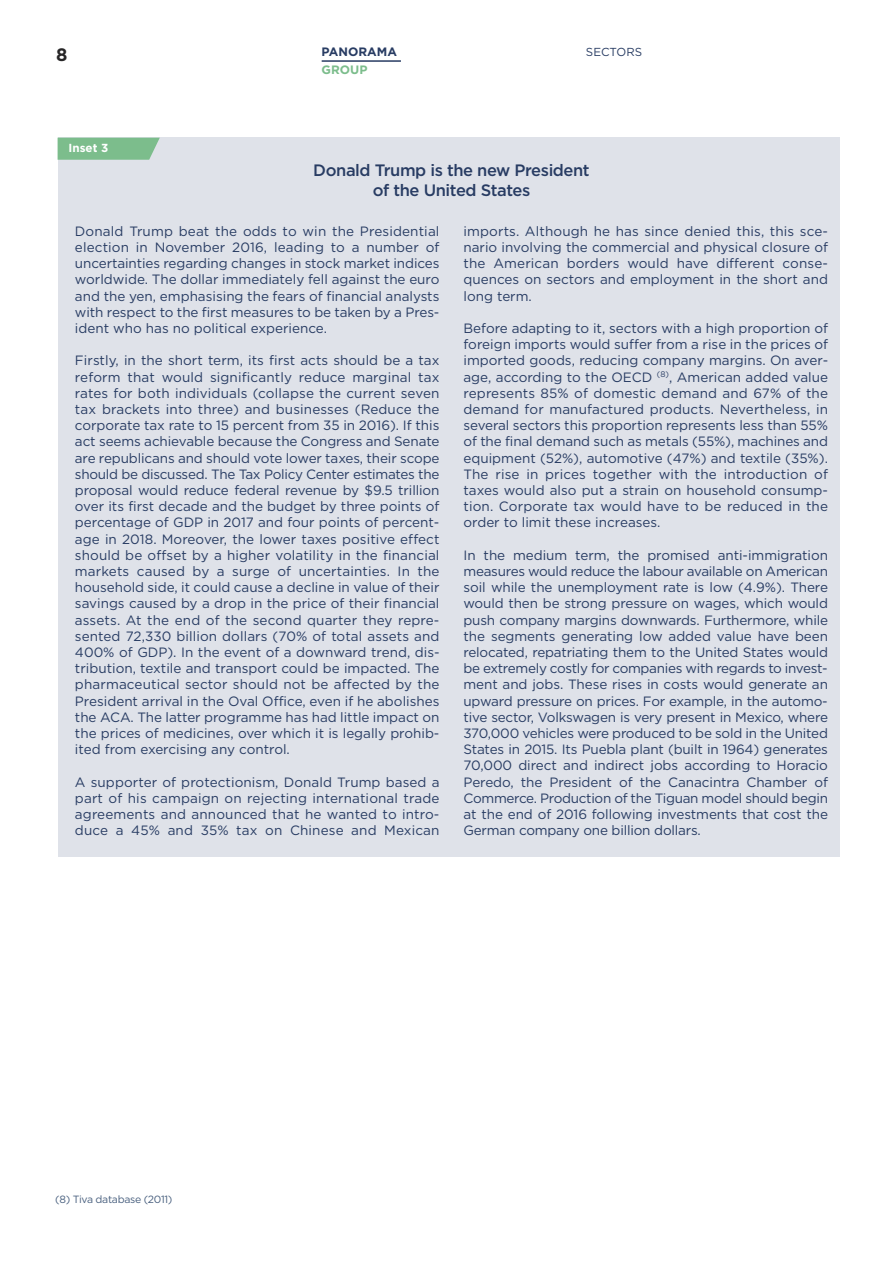
<style>
.page{position:relative;width:893px;height:1263px;background:#fff}
.page>*{position:absolute;margin:0;border:0;box-sizing:border-box;transform-origin:0 0}
.t1{font:700 18px "Gotham";color:#272627}
.t2{font:500 16.5px/19.8px "Gotham";letter-spacing:-.025em;color:#283c63;text-align:center}
.t3{font:13.5px/16.2px "Gotham";color:#283c63;text-align:justify}
.t4{font:700 12.15px "Gotham";color:#283c63}
.t5{font:700 12.15px "Gotham";color:#7cbd8c}
.t6{font:700 11.7px "Gotham";color:#fff}
.t7{font:11.55px "Gotham";color:#283c63}
.t8{font:10.5px "Gotham";letter-spacing:-.03em;color:#485f7e}
</style>
<div class="page">
<div style="left:58px;top:137px;width:781px;height:720px;background:#dfe2e9"></div>
<svg style="left:58px;top:138px;width:102px;height:22px;background:#82bf92"></svg>
<hr style="left:322px;top:60px;width:79px;height:2px;background:#283c63">
<h1 class="t1" style="left:56px;top:44px;width:13px">8</h1>
<p class="t4" style="left:322px;top:44px;width:77px">PANORAMA</p>
<p class="t7" style="left:586px;top:45px;width:58px">SECTORS</p>
<p class="t5" style="left:322px;top:62px;width:47px">GROUP</p>
<p class="t6" style="left:69px;top:141px;width:41px">Inset 3</p>
<p class="t2" style="left:313px;top:161px;width:278px">Donald Trump is the new President of the United States</p>
<p class="t3" style="left:75px;top:223px;width:366px">Donald Trump beat the odds to win the Presidential election in November 2016, leading to a number of uncertainties regarding changes in stock market indices worldwide. The dollar immediately fell against the euro and the yen, emphasising the fears of financial analysts with respect to the first measures to be taken by a Pres&shy;ident who has no political experience.</p>
<p class="t3" style="left:75px;top:353px;width:366px">Firstly, in the short term, its first acts should be a tax reform that would significantly reduce marginal tax rates for both individuals (collapse the current seven tax brackets into three) and businesses (Reduce the corporate tax rate to 15 percent from 35 in 2016). If this act seems achievable because the Congress and Senate are republicans and should vote lower taxes, their scope should be discussed. The Tax Policy Center estimates the proposal would reduce federal revenue by $9.5 trillion over its first decade and the budget by three points of percentage of GDP in 2017 and four points of percent&shy;age in 2018. Moreover, the lower taxes positive effect should be offset by a higher volatility in the financial markets caused by a surge of uncertainties. In the household side, it could cause a decline in value of their savings caused by a drop in the price of their financial assets. At the end of the second quarter they repre&shy;sented 72,330 billion dollars (70% of total assets and 400% of GDP). In the event of a downward trend, dis&shy;tribution, textile and transport could be impacted. The pharmaceutical sector should not be affected by the President arrival in the Oval Office, even if he abolishes the ACA. The latter programme has had little impact on the prices of medicines, over which it is legally prohib&shy;ited from exercising any control.</p>
<p class="t3" style="left:75px;top:774px;width:366px">A supporter of protectionism, Donald Trump based a part of his campaign on rejecting international trade agreements and announced that he wanted to intro&shy;duce a 45% and 35% tax on Chinese and Mexican</p>
<p class="t3" style="left:463px;top:223px;width:366px">imports. Although he has since denied this, this sce&shy;nario involving the commercial and physical closure of the American borders would have different conse&shy;quences on sectors and employment in the short and long term.</p>
<p class="t3" style="left:463px;top:320px;width:366px">Before adapting to it, sectors with a high proportion of foreign imports would suffer from a rise in the prices of imported goods, reducing company margins. On aver&shy;age, according to the OECD <sup>(8)</sup>, American added value represents 85% of domestic demand and 67% of the demand for manufactured products. Nevertheless, in several sectors this proportion represents less than 55% of the final demand such as metals (55%), machines and equipment (52%), automotive (47%) and textile (35%).<br>The rise in prices together with the introduction of taxes would also put a strain on household consump&shy;tion. Corporate tax would have to be reduced in the order to limit these increases.</p>
<p class="t3" style="left:463px;top:547px;width:366px">In the medium term, the promised anti-immigration measures would reduce the labour available on American soil while the unemployment rate is low (4.9%). There would then be strong pressure on wages, which would push company margins downwards. Furthermore, while the segments generating low added value have been relocated, repatriating them to the United States would be extremely costly for companies with regards to invest&shy;ment and jobs. These rises in costs would generate an upward pressure on prices. For example, in the automo&shy;tive sector, Volkswagen is very present in Mexico, where 370,000 vehicles were produced to be sold in the United States in 2015. Its Puebla plant (built in 1964) generates 70,000 direct and indirect jobs according to Horacio Peredo, the President of the Canacintra Chamber of Commerce. Production of the Tiguan model should begin at the end of 2016 following investments that cost the German company one billion dollars.</p>
<p class="t8" style="left:55px;top:1193px;width:119px">(8) Tiva database (2011)</p>
</div>
